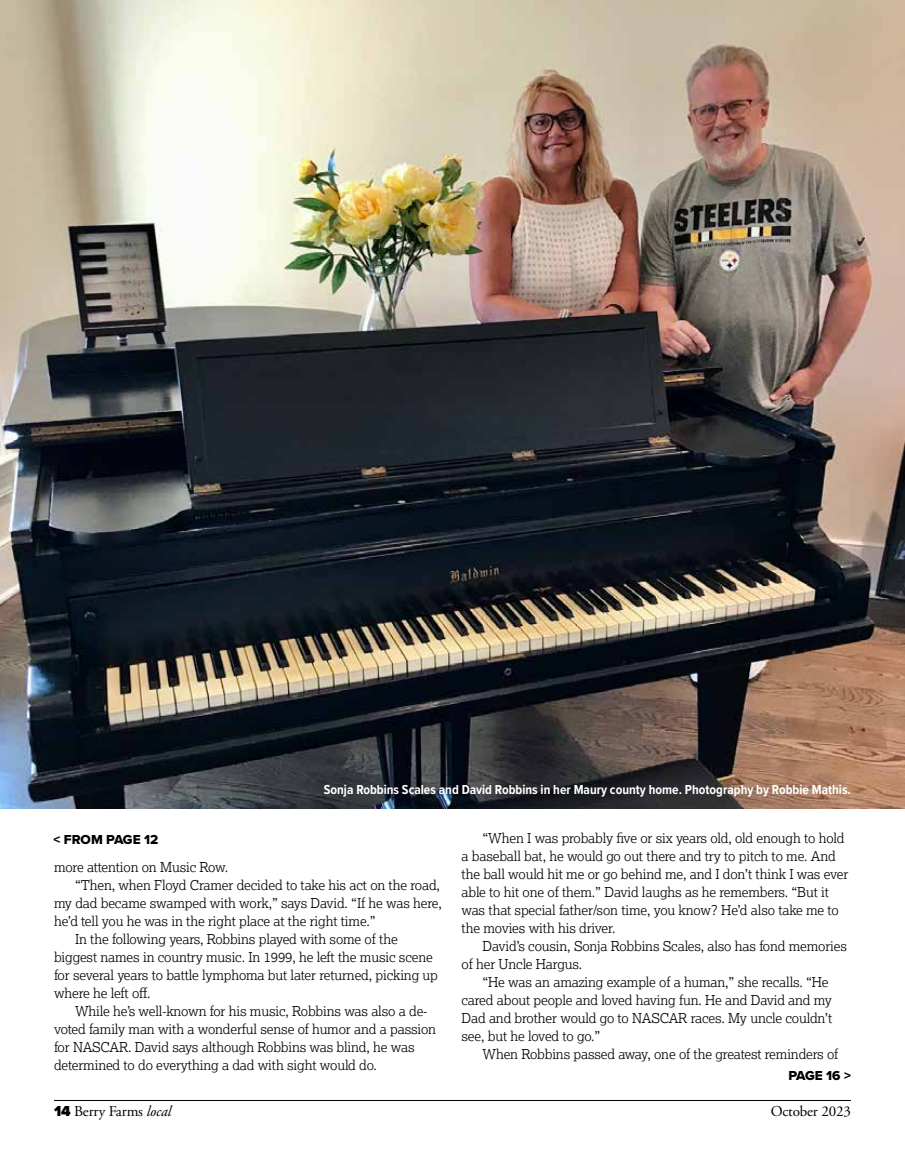
<style>
.page{position:relative;width:905px;height:1175px;background:#fff}
.page>*{position:absolute;margin:0;border:0;box-sizing:border-box;transform-origin:0 0}
.t1{font:15px "Adobe Garamond Pro";letter-spacing:-.01em;color:#000}
.t2{font:300 13.5px/18px "Lexia";letter-spacing:-.01em;color:#000}
.t3{font:700 13.5px "Proxima Nova Cond";color:#fff}
.t4{font:13.5px "Proxima Nova Extrabld";color:#000}
.s1{font-family:"Proxima Nova";font-weight:900}
.s2{font-style:italic}
</style>
<div class="page">
<hr style="left:54px;top:1100px;width:796px;height:1px;background:#000">
<img style="left:0;top:0;width:904px;height:808px">
<p class="t3" style="left:324px;top:779px;width:528px">Sonja Robbins Scales and David Robbins in her Maury county home. Photography by Robbie Mathis.</p>
<p class="t4" style="left:54px;top:830px;width:106px">&lt; FROM PAGE 12</p>
<p class="t2" style="left:54px;top:857px;width:176px">more attention on Music Row.</p>
<p class="t2" style="left:75px;top:875px;width:366px">“Then, when Floyd Cramer decided to take his act on the road,</p>
<p class="t2" style="left:54px;top:893px;width:389px">my dad became swamped with work,” says David. “If he was here,</p>
<p class="t2" style="left:54px;top:911px;width:323px">he’d tell you he was in the right place at the right time.”</p>
<p class="t2" style="left:75px;top:929px;width:324px">In the following years, Robbins played with some of the</p>
<p class="t2" style="left:54px;top:947px;width:380px">biggest names in country music. In 1999, he left the music scene</p>
<p class="t2" style="left:54px;top:965px;width:385px">for several years to battle lymphoma but later returned, picking up</p>
<p class="t2" style="left:54px;top:983px;width:98px">where he left off.</p>
<p class="t2" style="left:75px;top:1001px;width:354px">While he’s well-known for his music, Robbins was also a de-</p>
<p class="t2" style="left:54px;top:1019px;width:383px">voted family man with a wonderful sense of humor and a passion</p>
<p class="t2" style="left:54px;top:1037px;width:362px">for NASCAR. David says although Robbins was blind, he was</p>
<p class="t2" style="left:54px;top:1055px;width:324px">determined to do everything a dad with sight would do.</p>
<p class="t2" style="left:461px;top:829px;width:388px;text-indent:21px">“When I was probably five or six years old, old enough to hold a baseball bat, he would go out there and try to pitch to me. And the ball would hit me or go behind me, and I don’t think I was ever able to hit one of them.” David laughs as he remembers. “But it was that special father/son time, you know? He’d also take me to the movies with his driver.</p>
<p class="t2" style="left:461px;top:937px;width:387px;text-indent:21px">David’s cousin, Sonja Robbins Scales, also has fond memories of her Uncle Hargus.</p>
<p class="t2" style="left:461px;top:973px;width:372px;text-indent:21px">“He was an amazing example of a human,” she recalls. “He cared about people and loved having fun. He and David and my Dad and brother would go to NASCAR races. My uncle couldn’t see, but he loved to go.”</p>
<p class="t2" style="left:482px;top:1045px;width:357px">When Robbins passed away, one of the greatest reminders of</p>
<p class="t4" style="left:788px;top:1065px;width:64px">PAGE 16 &gt;</p>
<p class="t1" style="left:54px;top:1102px;width:119px"><span class="s1">14</span> Berry Farms <span class="s2">local</span></p>
<p class="t1" style="left:770px;top:1102px;width:82px">October 2023</p>
</div>
